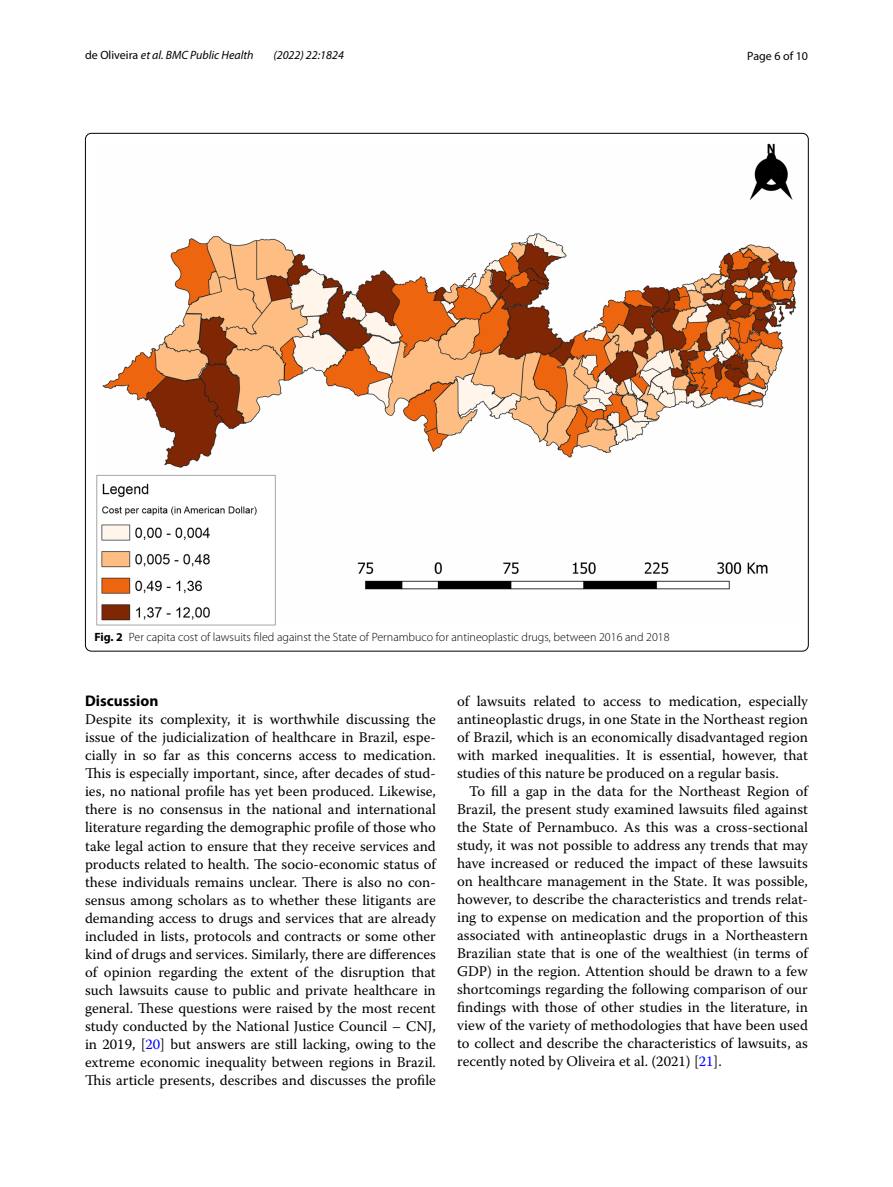
<style>
.page{position:relative;width:893px;height:1187px;background:#fff}
.page>*{position:absolute;margin:0;border:0;box-sizing:border-box;transform-origin:0 0}
.t1{font:700 15.45px "Myriad Pro";color:#000}
.t2{font:14.7px/18px "Warnock Pro";color:#000;text-align:justify}
.t3{font:300 12px "Myriad Pro";color:#000}
.t4{font:italic 12px "Myriad Pro";color:#000}
.t5{font:12px "Myriad Pro";color:#000}
.s1{font-style:normal}
.s2{font-weight:700}
.s3{color:#00f}
</style>
<div class="page">
<img style="left:97px;top:143px;width:700px;height:482px">
<p class="t4" style="left:85px;top:48px;width:170px"><span class="s1">de Oliveira</span> et al. BMC Public Health</p>
<p class="t4" style="left:273px;top:48px;width:72px">(2022) 22:1824</p>
<p class="t5" style="left:747px;top:48px;width:62px">Page 6 of 10</p>
<p class="t3" style="left:94px;top:630px;width:577px"><span class="s2">Fig. 2</span> Per capita cost of lawsuits filed against the State of Pernambuco for antineoplastic drugs, between 2016 and 2018</p>
<p class="t1" style="left:85px;top:691px;width:75px">Discussion</p>
<p class="t2" style="left:85px;top:710px;width:352px">Despite its complexity, it is worthwhile discussing the issue of the judicialization of healthcare in Brazil, espe&shy;cially in so far as this concerns access to medication.<br>This is especially important, since, after decades of stud&shy;ies, no national profile has yet been produced. Likewise, there is no consensus in the national and international literature regarding the demographic profile of those who take legal action to ensure that they receive services and products related to health. The socio-economic status of these individuals remains unclear. There is also no con&shy;sensus among scholars as to whether these litigants are demanding access to drugs and services that are already included in lists, protocols and contracts or some other kind of drugs and services. Similarly, there are differences of opinion regarding the extent of the disruption that such lawsuits cause to public and private healthcare in general. These questions were raised by the most recent study conducted by the National Justice Council – CNJ, in 2019, [<span class="s3">20</span>] but answers are still lacking, owing to the extreme economic inequality between regions in Brazil.<br>This article presents, describes and discusses the profile</p>
<p class="t2" style="left:457px;top:691px;width:352px">of lawsuits related to access to medication, especially antineoplastic drugs, in one State in the Northeast region of Brazil, which is an economically disadvantaged region with marked inequalities. It is essential, however, that studies of this nature be produced on a regular basis.</p>
<p class="t2" style="left:457px;top:781px;width:352px;text-indent:12px">To fill a gap in the data for the Northeast Region of Brazil, the present study examined lawsuits filed against the State of Pernambuco. As this was a cross-sectional study, it was not possible to address any trends that may have increased or reduced the impact of these lawsuits on healthcare management in the State. It was possible, however, to describe the characteristics and trends relat&shy;ing to expense on medication and the proportion of this associated with antineoplastic drugs in a Northeastern Brazilian state that is one of the wealthiest (in terms of GDP) in the region. Attention should be drawn to a few shortcomings regarding the following comparison of our findings with those of other studies in the literature, in view of the variety of methodologies that have been used to collect and describe the characteristics of lawsuits, as recently noted by Oliveira et al. (2021) [<span class="s3">21</span>].</p>
</div>
